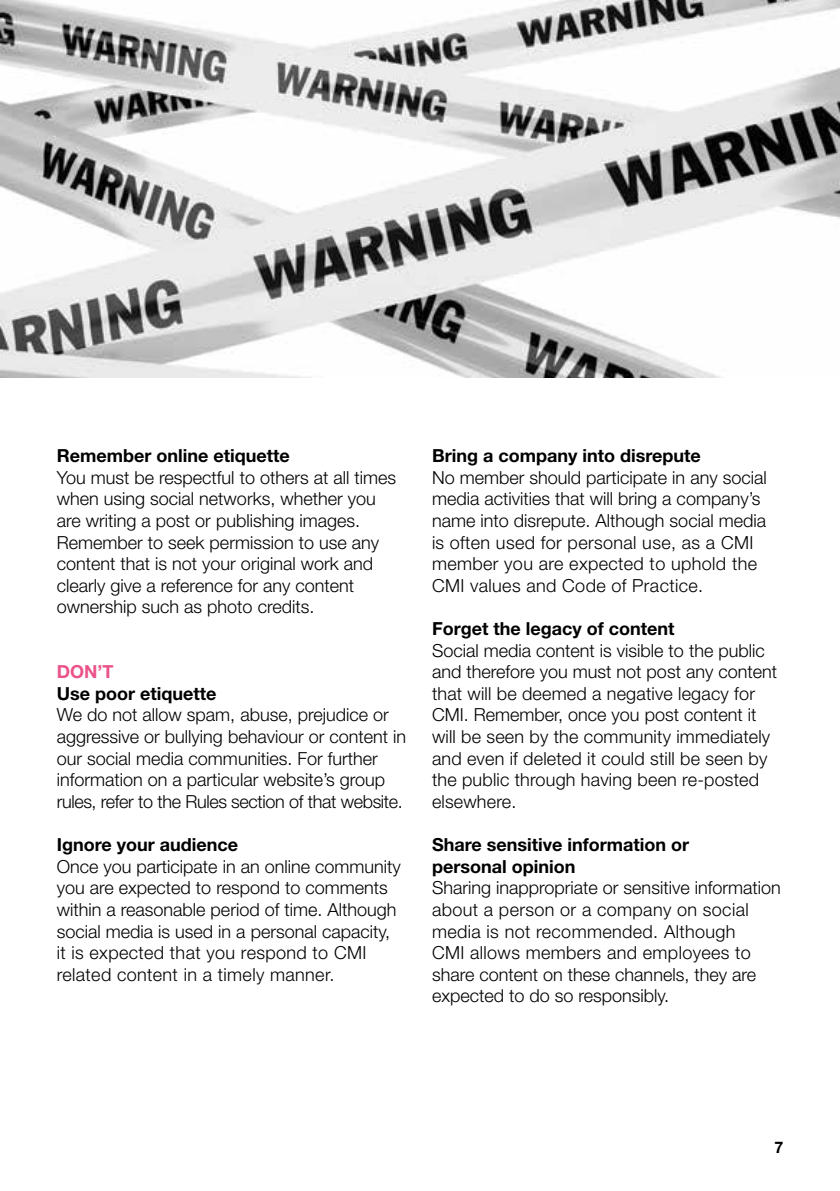
<style>
.page{position:relative;width:840px;height:1191px;background:#fff}
.page>*{position:absolute;margin:0;border:0;box-sizing:border-box;transform-origin:0 0}
.t1{font:300 18px/21.6px "Helvetica Neue";color:#000}
.t2{font:700 18px/21.6px "Helvetica Neue";color:#000}
.t3{font:700 18px "Helvetica Neue";color:#ea5289}
.t4{font:700 16px "Helvetica Neue";color:#000}
</style>
<div class="page">
<img style="left:0;top:0;width:839px;height:377px">
<p class="t2" style="left:57px;top:444px;width:234px">Remember online etiquette</p>
<p class="t1" style="left:57px;top:466px;width:341px">You must be respectful to others at all times when using social networks, whether you are writing a post or publishing images.<br>Remember to seek permission to use any content that is not your original work and clearly give a reference for any content ownership such as photo credits.</p>
<p class="t3" style="left:57px;top:660px;width:58px">DON’T</p>
<p class="t2" style="left:57px;top:682px;width:161px">Use poor etiquette</p>
<p class="t1" style="left:57px;top:704px;width:351px">We do not allow spam, abuse, prejudice or aggressive or bullying behaviour or content in our social media communities. For further information on a particular website’s group rules, refer to the Rules section of that website.</p>
<p class="t2" style="left:57px;top:833px;width:183px">Ignore your audience</p>
<p class="t1" style="left:57px;top:855px;width:345px">Once you participate in an online community you are expected to respond to comments within a reasonable period of time. Although social media is used in a personal capacity, it is expected that you respond to CMI related content in a timely manner.</p>
<p class="t2" style="left:432px;top:444px;width:270px">Bring a company into disrepute</p>
<p class="t1" style="left:432px;top:466px;width:336px">No member should participate in any social media activities that will bring a company’s name into disrepute. Although social media is often used for personal use, as a CMI member you are expected to uphold the CMI values and Code of Practice.</p>
<p class="t2" style="left:432px;top:617px;width:244px">Forget the legacy of content</p>
<p class="t1" style="left:432px;top:639px;width:346px">Social media content is visible to the public and therefore you must not post any content that will be deemed a negative legacy for CMI. Remember, once you post content it will be seen by the community immediately and even if deleted it could still be seen by the public through having been re-posted elsewhere.</p>
<p class="t2" style="left:432px;top:833px;width:258px">Share sensitive information or personal opinion</p>
<p class="t1" style="left:432px;top:876px;width:350px">Sharing inappropriate or sensitive information about a person or a company on social media is not recommended. Although<br>CMI allows members and employees to share content on these channels, they are expected to do so responsibly.</p>
<p class="t4" style="left:773px;top:1137px;width:10px">7</p>
</div>
